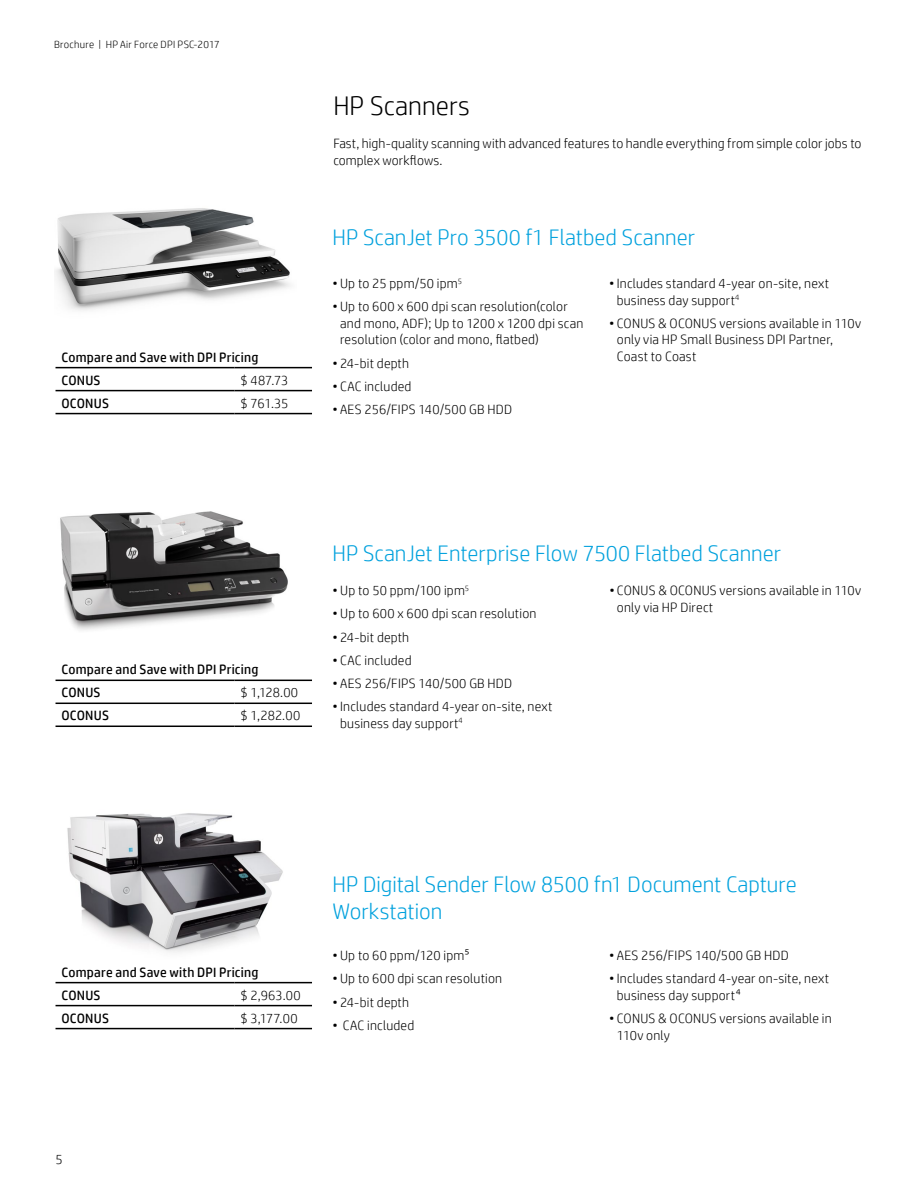
<style>
.page{position:relative;width:918px;height:1188px;background:#fff}
.page>*{position:absolute;margin:0;border:0;box-sizing:border-box;transform-origin:0 0}
.t1{font:300 27px "HP Simplified";color:#000}
.t2{font:300 22.5px/27px "HP Simplified";color:#00a1dd}
.t3{font:300 13.5px/16.5px "HP Simplified";letter-spacing:.015em;color:#000}
.t4{font:13.5px/23px "HP Simplified";letter-spacing:.015em;color:#000}
.t5{font:300 10.5px "HP Simplified";letter-spacing:.025em;color:#000}
</style>
<div class="page">
<hr style="left:56px;top:982px;width:178px;height:1px;background:#000">
<hr style="left:234px;top:982px;width:78px;height:1px;background:#000">
<hr style="left:56px;top:1005px;width:178px;height:1px;background:#000">
<hr style="left:234px;top:1005px;width:78px;height:1px;background:#000">
<hr style="left:56px;top:1028px;width:178px;height:1px;background:#000">
<hr style="left:234px;top:1028px;width:78px;height:1px;background:#000">
<img style="left:67px;top:813px;width:216px;height:140px">
<img style="left:55px;top:208px;width:235px;height:103px">
<img style="left:60px;top:511px;width:228px;height:119px">
<hr style="left:56px;top:367px;width:178px;height:1px;background:#000">
<hr style="left:234px;top:367px;width:78px;height:1px;background:#000">
<hr style="left:56px;top:390px;width:178px;height:1px;background:#000">
<hr style="left:234px;top:390px;width:78px;height:1px;background:#000">
<hr style="left:56px;top:413px;width:178px;height:1px;background:#000">
<hr style="left:234px;top:413px;width:78px;height:1px;background:#000">
<hr style="left:56px;top:680px;width:178px;height:1px;background:#000">
<hr style="left:234px;top:680px;width:78px;height:1px;background:#000">
<hr style="left:56px;top:703px;width:178px;height:1px;background:#000">
<hr style="left:234px;top:703px;width:78px;height:1px;background:#000">
<hr style="left:56px;top:726px;width:178px;height:1px;background:#000">
<hr style="left:234px;top:726px;width:78px;height:1px;background:#000">
<p class="t5" style="left:54px;top:38px;width:167px">Brochure | HP Air Force DPI PSC-2017</p>
<p class="t4" style="left:62px;top:345px;width:198px">Compare and Save with DPI Pricing<br>CONUS</p>
<p class="t3" style="left:240px;top:371px;width:50px">$ 487.73</p>
<p class="t4" style="left:62px;top:391px;width:49px">OCONUS</p>
<p class="t3" style="left:240px;top:394px;width:50px">$ 761.35</p>
<h1 class="t1" style="left:333px;top:91px;width:138px">HP Scanners</h1>
<p class="t3" style="left:333px;top:135px;width:530px">Fast, high-quality scanning with advanced features to handle everything from simple color jobs to complex workflows.</p>
<h2 class="t2" style="left:333px;top:224px;width:364px">HP ScanJet Pro 3500 f1 Flatbed Scanner</h2>
<p class="t3" style="left:333px;top:275px;width:131px">• Up to 25 ppm/50 ipm<sup>5</sup></p>
<p class="t3" style="left:340px;top:298px;width:245px;text-indent:-8px">• Up to 600 x 600 dpi scan resolution(color and mono, ADF); Up to 1200 x 1200 dpi scan resolution (color and mono, flatbed)</p>
<p class="t3" style="left:333px;top:355px;width:78px">• 24-bit depth</p>
<p class="t3" style="left:333px;top:378px;width:80px">• CAC included</p>
<p class="t3" style="left:333px;top:401px;width:181px">• AES 256/FIPS 140/500 GB HDD</p>
<p class="t3" style="left:617px;top:275px;width:214px;text-indent:-8px">•Includes standard 4-year on-site, next business day support<sup>4</sup></p>
<p class="t3" style="left:617px;top:315px;width:246px;text-indent:-8px">• CONUS &amp; OCONUS versions available in 110v only via HP Small Business DPI Partner,<br>Coast to Coast</p>
<p class="t4" style="left:62px;top:658px;width:198px">Compare and Save with DPI Pricing<br>CONUS</p>
<p class="t3" style="left:240px;top:684px;width:59px">$ 1,128.00</p>
<p class="t4" style="left:62px;top:704px;width:49px">OCONUS</p>
<p class="t3" style="left:240px;top:707px;width:61px">$ 1,282.00</p>
<h2 class="t2" style="left:333px;top:539px;width:450px">HP ScanJet Enterprise Flow 7500 Flatbed Scanner</h2>
<p class="t3" style="left:333px;top:582px;width:138px">• Up to 50 ppm/100 ipm<sup>5</sup></p>
<p class="t3" style="left:333px;top:605px;width:205px">• Up to 600 x 600 dpi scan resolution</p>
<p class="t3" style="left:333px;top:628px;width:78px">• 24-bit depth</p>
<p class="t3" style="left:333px;top:652px;width:80px">• CAC included</p>
<p class="t3" style="left:333px;top:675px;width:181px">• AES 256/FIPS 140/500 GB HDD</p>
<p class="t3" style="left:340px;top:698px;width:214px;text-indent:-8px">•Includes standard 4-year on-site, next business day support<sup>4</sup></p>
<p class="t3" style="left:617px;top:582px;width:246px;text-indent:-8px">• CONUS &amp; OCONUS versions available in 110v only via HP Direct</p>
<p class="t4" style="left:62px;top:960px;width:198px">Compare and Save with DPI Pricing<br>CONUS</p>
<p class="t3" style="left:240px;top:986px;width:62px">$ 2,963.00</p>
<p class="t4" style="left:62px;top:1006px;width:49px">OCONUS</p>
<p class="t3" style="left:240px;top:1009px;width:59px">$ 3,177.00</p>
<h2 class="t2" style="left:333px;top:870px;width:466px">HP Digital Sender Flow 8500 fn1 Document Capture<br>Workstation</h2>
<p class="t3" style="left:333px;top:947px;width:139px">• Up to 60 ppm/120 ipm5</p>
<p class="t3" style="left:333px;top:970px;width:171px">• Up to 600 dpi scan resolution</p>
<p class="t3" style="left:333px;top:994px;width:78px">• 24-bit depth</p>
<p class="t3" style="left:333px;top:1017px;width:83px">• CAC included</p>
<p class="t3" style="left:609px;top:947px;width:181px">• AES 256/FIPS 140/500 GB HDD</p>
<p class="t3" style="left:617px;top:970px;width:214px;text-indent:-8px">•Includes standard 4-year on-site, next business day support4</p>
<p class="t3" style="left:617px;top:1010px;width:216px;text-indent:-8px">• CONUS &amp; OCONUS versions available in<br>110v only</p>
<p class="t3" style="left:56px;top:1151px;width:9px">5</p>
</div>
